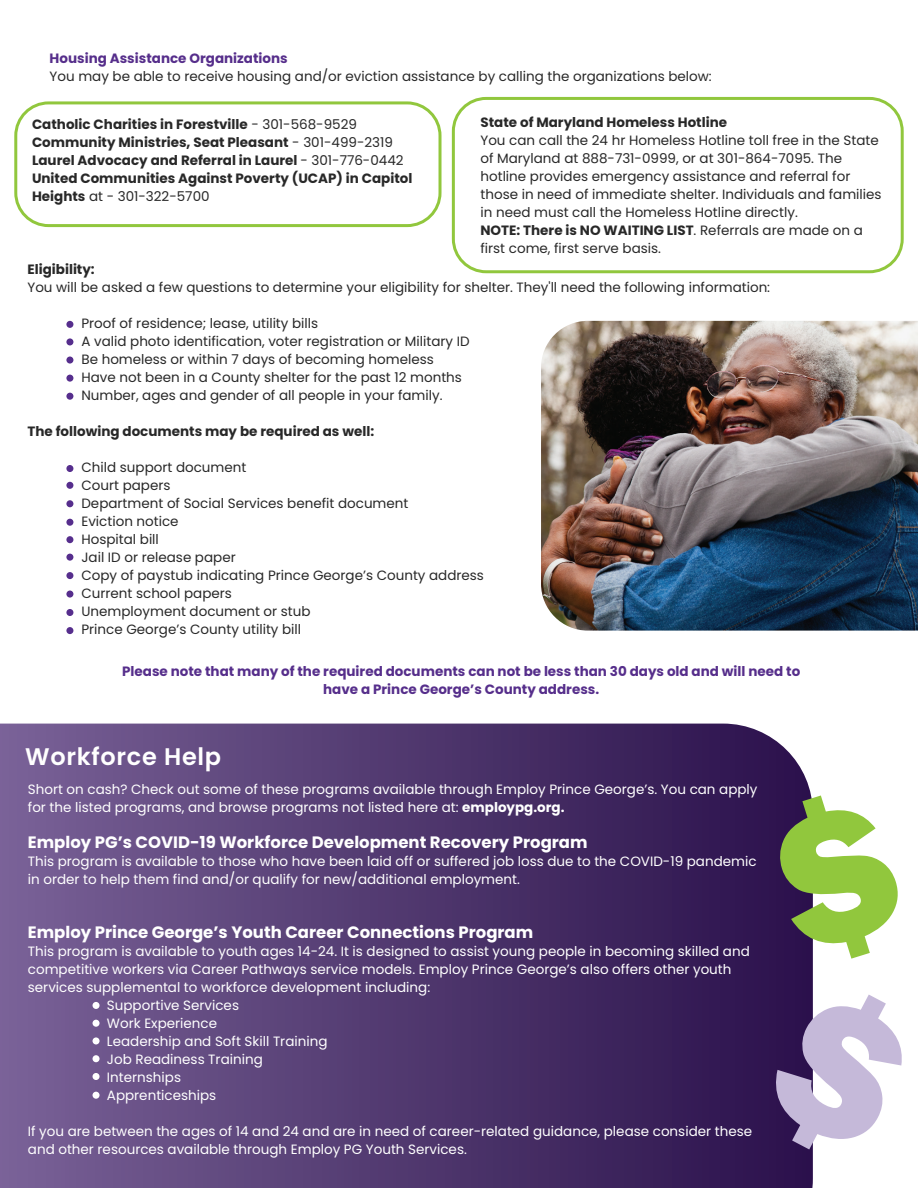
<style>
.page{position:relative;width:918px;height:1188px;background:#fff}
.page>*{position:absolute;margin:0;border:0;box-sizing:border-box;transform-origin:0 0}
.t1{font:600 24px "Poppins";letter-spacing:.03em;color:#fff}
.t2{font:700 16.5px "Poppins";color:#fff}
.t3{font:13.5px/18px "Poppins";color:#282828}
.t4{font:13.5px/18px "Poppins";color:#fff}
.t5{font:700 13.5px/18px "Poppins";color:#282828}
.t6{font:700 13.5px/18px "Poppins";color:#562e8b;text-align:center}
.s1{font-weight:400}
.s2{font-weight:700}
</style>
<div class="page">
<div style="left:14px;top:101px;width:428px;height:126px;border:3px solid #91c73d;border-radius:33px"></div>
<div style="left:452px;top:97px;width:452px;height:176px;border:3px solid #91c73d;border-radius:33px"></div>
<svg style="left:0;top:724px;width:813px;height:464px;background:#523a71"></svg>
<div style="left:66px;top:321px;width:7px;height:7px;background:#562e8d;border-radius:50%"></div>
<div style="left:66px;top:338px;width:7px;height:7px;background:#562e8d;border-radius:50%"></div>
<div style="left:66px;top:357px;width:7px;height:7px;background:#562e8d;border-radius:50%"></div>
<div style="left:66px;top:375px;width:7px;height:7px;background:#562e8d;border-radius:50%"></div>
<div style="left:66px;top:393px;width:7px;height:7px;background:#562e8d;border-radius:50%"></div>
<div style="left:66px;top:465px;width:7px;height:7px;background:#562e8d;border-radius:50%"></div>
<div style="left:66px;top:482px;width:7px;height:7px;background:#562e8d;border-radius:50%"></div>
<div style="left:66px;top:500px;width:7px;height:7px;background:#562e8d;border-radius:50%"></div>
<div style="left:66px;top:519px;width:7px;height:7px;background:#562e8d;border-radius:50%"></div>
<div style="left:66px;top:536px;width:7px;height:7px;background:#562e8d;border-radius:50%"></div>
<div style="left:66px;top:554px;width:7px;height:7px;background:#562e8d;border-radius:50%"></div>
<div style="left:66px;top:572px;width:7px;height:7px;background:#562e8d;border-radius:50%"></div>
<div style="left:66px;top:591px;width:7px;height:7px;background:#562e8d;border-radius:50%"></div>
<div style="left:66px;top:609px;width:7px;height:7px;background:#562e8d;border-radius:50%"></div>
<div style="left:66px;top:627px;width:7px;height:7px;background:#562e8d;border-radius:50%"></div>
<img style="left:541px;top:321px;width:377px;height:310px">
<svg style="left:779px;top:796px;width:119px;height:163px"></svg>
<svg style="left:773px;top:995px;width:129px;height:154px"></svg>
<div style="left:93px;top:1002px;width:7px;height:7px;background:#fff;border-radius:50%"></div>
<div style="left:93px;top:1020px;width:7px;height:7px;background:#fff;border-radius:50%"></div>
<div style="left:93px;top:1037px;width:7px;height:7px;background:#fff;border-radius:50%"></div>
<div style="left:93px;top:1055px;width:7px;height:7px;background:#fff;border-radius:50%"></div>
<div style="left:93px;top:1073px;width:7px;height:7px;background:#fff;border-radius:50%"></div>
<div style="left:93px;top:1092px;width:7px;height:7px;background:#fff;border-radius:50%"></div>
<p class="t6" style="left:50px;top:49px;width:240px">Housing Assistance Organizations</p>
<p class="t3" style="left:50px;top:67px;width:664px">You may be able to receive housing and/or eviction assistance by calling the organizations below:</p>
<p class="t5" style="left:32px;top:115px;width:382px">Catholic Charities in Forestville <span class="s1">- 301-568-9529<br></span>Community Ministries, Seat Pleasant <span class="s1">- 301-499-2319<br></span>Laurel Advocacy and Referral in Laurel <span class="s1">- 301-776-0442<br></span>United Communities Against Poverty (UCAP) in Capitol Heights <span class="s1">at - 301-322-5700</span></p>
<p class="t5" style="left:480px;top:113px;width:248px">State of Maryland Homeless Hotline</p>
<p class="t3" style="left:480px;top:131px;width:403px">You can call the 24 hr Homeless Hotline toll free in the State of Maryland at 888-731-0999, or at 301-864-7095. The hotline provides emergency assistance and referral for those in need of immediate shelter. Individuals and families in need must call the Homeless Hotline directly.<br><span class="s2">NOTE: There is NO WAITING LIST</span>. Referrals are made on a first come, first serve basis.</p>
<p class="t5" style="left:27px;top:261px;width:69px">Eligibility:</p>
<p class="t3" style="left:27px;top:279px;width:744px">You will be asked a few questions to determine your eligibility for shelter. They'll need the following information:</p>
<p class="t3" style="left:81px;top:315px;width:390px">Proof of residence; lease, utility bills<br>A valid photo identification, voter registration or Military ID Be homeless or within 7 days of becoming homeless Have not been in a County shelter for the past 12 months Number, ages and gender of all people in your family.</p>
<p class="t5" style="left:27px;top:423px;width:348px">The following documents may be required as well:</p>
<p class="t3" style="left:81px;top:459px;width:404px">Child support document<br>Court papers<br>Department of Social Services benefit document<br>Eviction notice<br>Hospital bill<br>Jail ID or release paper<br>Copy of paystub indicating Prince George’s County address<br>Current school papers<br>Unemployment document or stub<br>Prince George’s County utility bill</p>
<p class="t6" style="left:122px;top:662px;width:680px">Please note that many of the required documents can not be less than 30 days old and will need to have a Prince George’s County address.</p>
<h1 class="t1" style="left:25px;top:743px;width:198px">Workforce Help</h1>
<p class="t4" style="left:28px;top:780px;width:731px">Short on cash? Check out some of these programs available through Employ Prince George’s. You can apply for the listed programs, and browse programs not listed here at: <span class="s2">employpg.org.</span></p>
<p class="t2" style="left:28px;top:832px;width:561px">Employ PG’s COVID-19 Workforce Development Recovery Program</p>
<p class="t4" style="left:28px;top:852px;width:730px">This program is available to those who have been laid off or suffered job loss due to the COVID-19 pandemic in order to help them find and/or qualify for new/additional employment.</p>
<p class="t2" style="left:28px;top:922px;width:507px">Employ Prince George’s Youth Career Connections Program</p>
<p class="t4" style="left:28px;top:942px;width:723px">This program is available to youth ages 14-24. It is designed to assist young people in becoming skilled and</p>
<p class="t4" style="left:28px;top:960px;width:705px">competitive workers via Career Pathways service models. Employ Prince George’s also offers other youth</p>
<p class="t4" style="left:28px;top:978px;width:404px">services supplemental to workforce development including:</p>
<p class="t4" style="left:107px;top:996px;width:134px">Supportive Services</p>
<p class="t4" style="left:107px;top:1014px;width:112px">Work Experience</p>
<p class="t4" style="left:107px;top:1032px;width:222px">Leadership and Soft Skill Training</p>
<p class="t4" style="left:107px;top:1050px;width:157px">Job Readiness Training</p>
<p class="t4" style="left:107px;top:1068px;width:76px">Internships</p>
<p class="t4" style="left:107px;top:1086px;width:111px">Apprenticeships</p>
<p class="t4" style="left:28px;top:1122px;width:726px">If you are between the ages of 14 and 24 and are in need of career-related guidance, please consider these and other resources available through Employ PG Youth Services.</p>
</div>
